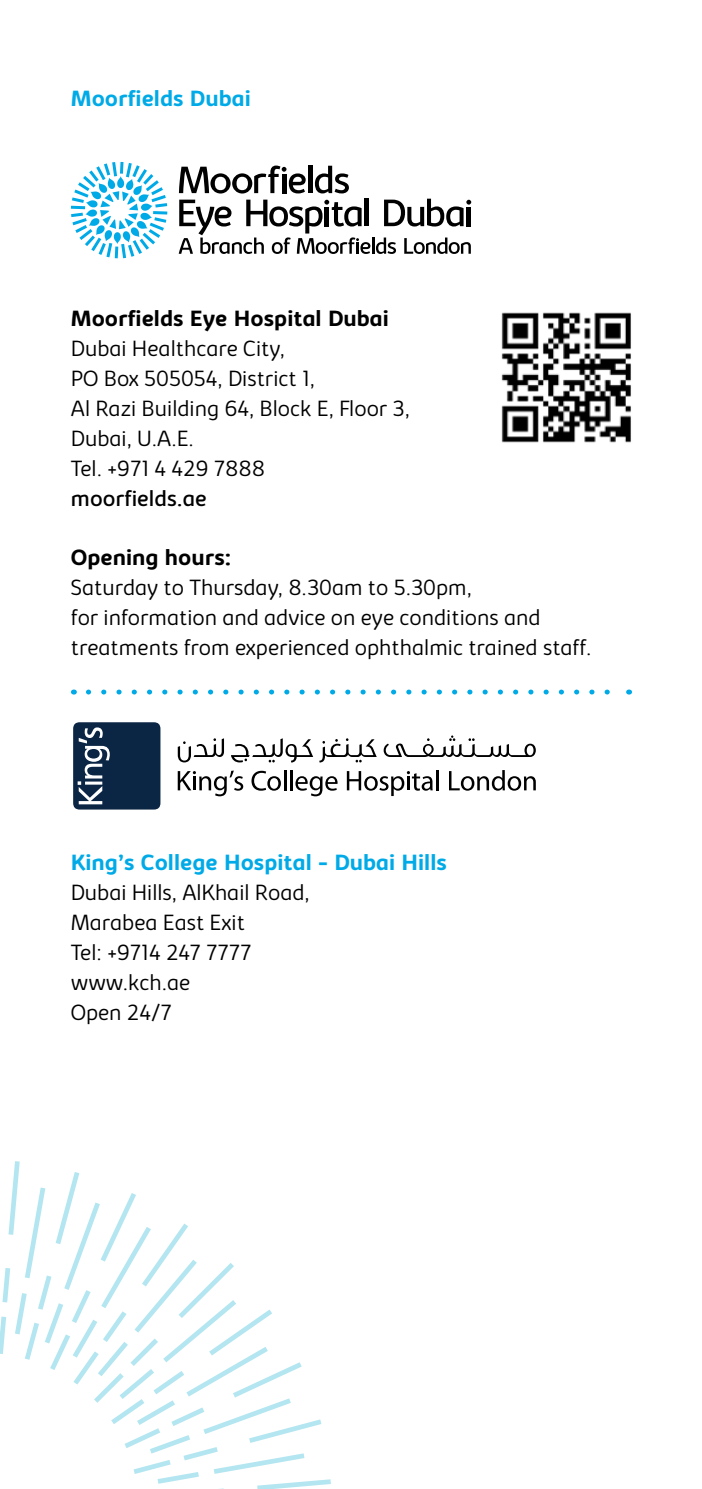
<style>
.page{position:relative;width:702px;height:1489px;background:#fff}
.page>*{position:absolute;margin:0;border:0;box-sizing:border-box;transform-origin:0 0}
.t1{font:300 22.5px/30px "Kabrio";color:#000}
.t2{font:700 22.5px "Kabrio";color:#00aae7}
.t3{font:700 22.5px "Kabrio";color:#000}
.t4{font:22.5px "Kabrio";color:#000}
</style>
<div class="page">
<svg style="left:0;top:1161px;width:331px;height:328px"></svg>
<svg style="left:71px;top:162px;width:96px;height:96px"></svg>
<hr style="left:308px;top:166px;width:4px;height:27px;background:#000">
<svg style="left:315px;top:166px;width:34px;height:27px"></svg>
<svg style="left:179px;top:165px;width:126px;height:28px"></svg>
<svg style="left:179px;top:199px;width:292px;height:55px"></svg>
<svg style="left:88px;top:689px;width:522px;height:5px"></svg>
<img style="left:501px;top:312px;width:130px;height:131px">
<svg style="left:73px;top:722px;width:87px;height:87px;background:#233a56"></svg>
<svg style="left:178px;top:770px;width:65px;height:26px"></svg>
<svg style="left:251px;top:770px;width:30px;height:20px"></svg>
<hr style="left:284px;top:770px;width:2px;height:20px;background:#000">
<hr style="left:290px;top:770px;width:2px;height:20px;background:#000">
<svg style="left:295px;top:776px;width:42px;height:20px"></svg>
<svg style="left:347px;top:771px;width:85px;height:25px"></svg>
<hr style="left:436px;top:770px;width:2px;height:20px;background:#000">
<svg style="left:449px;top:770px;width:86px;height:20px"></svg>
<svg style="left:178px;top:738px;width:46px;height:24px"></svg>
<svg style="left:231px;top:738px;width:82px;height:24px"></svg>
<svg style="left:319px;top:738px;width:58px;height:24px"></svg>
<svg style="left:383px;top:735px;width:152px;height:22px"></svg>
<p class="t2" style="left:71px;top:84px;width:181px">Moorfields Dubai</p>
<p class="t3" style="left:71px;top:304px;width:319px">Moorfields Eye Hospital Dubai</p>
<p class="t1" style="left:71px;top:334px;width:340px">Dubai Healthcare City,<br>PO Box 505054, District 1,<br>Al Razi Building 64, Block E, Floor 3,<br>Dubai, U.A.E.<br>Tel. +971 4 429 7888</p>
<p class="t4" style="left:71px;top:485px;width:137px">moorfields.ae</p>
<p class="t3" style="left:71px;top:543px;width:162px">Opening hours:</p>
<p class="t1" style="left:71px;top:572px;width:522px">Saturday to Thursday, 8.30am to 5.30pm,<br>for information and advice on eye conditions and treatments from experienced ophthalmic trained staff.</p>
<p class="t2" style="left:71px;top:847px;width:378px">King’s College Hospital - Dubai Hills</p>
<p class="t1" style="left:71px;top:877px;width:240px">Dubai Hills, AlKhail Road,<br>Marabea East Exit<br>Tel: +9714 247 7777 www.kch.ae<br>Open 24/7</p>
</div>
